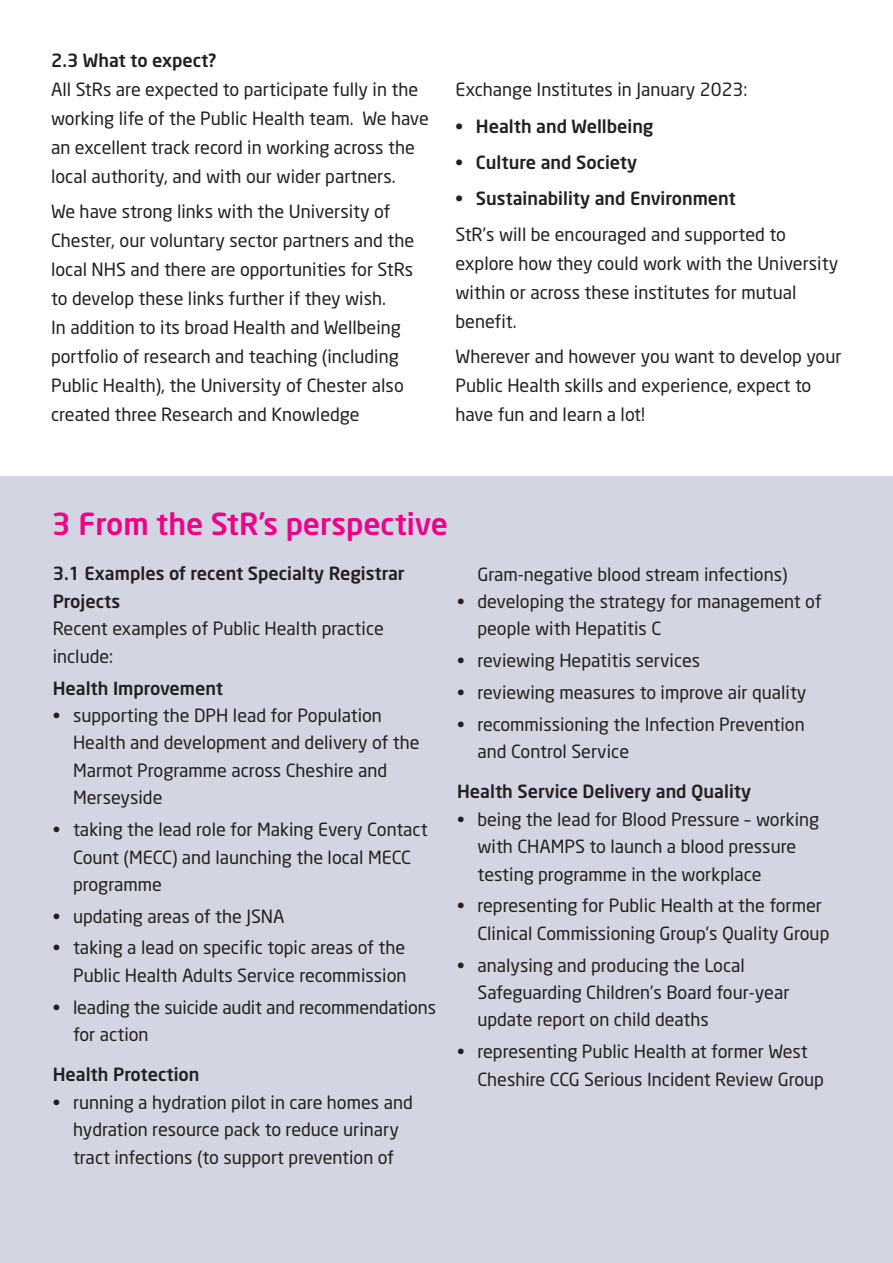
<style>
.page{position:relative;width:893px;height:1263px;background:#fff}
.page>*{position:absolute;margin:0;border:0;box-sizing:border-box;transform-origin:0 0}
.t1{font:500 30px "Neo Sans";color:#ed028c}
.t2{font:18px/27.5px "Neo Sans";color:#231f20}
.t3{font:500 18px/27.5px "Neo Sans";color:#231f20}
</style>
<div class="page">
<div style="left:0;top:476px;width:893px;height:787px;background:#d3d6e2"></div>
<p class="t3" style="left:51px;top:48px;width:167px">2.3 What to expect?</p>
<p class="t2" style="left:51px;top:77px;width:379px;line-height:29px">All StRs are expected to participate fully in the working life of the Public Health team. We have an excellent track record in working across the local authority, and with our wider partners.</p>
<p class="t2" style="left:51px;top:199px;width:365px;line-height:29px">We have strong links with the University of Chester, our voluntary sector partners and the local NHS and there are opportunities for StRs to develop these links further if they wish.<br>In addition to its broad Health and Wellbeing portfolio of research and teaching (including Public Health), the University of Chester also created three Research and Knowledge</p>
<p class="t2" style="left:455px;top:77px;width:293px">Exchange Institutes in January 2023:</p>
<p class="t3" style="left:455px;top:115px;width:199px">• Health and Wellbeing</p>
<p class="t3" style="left:455px;top:150px;width:183px">• Culture and Society</p>
<p class="t3" style="left:455px;top:186px;width:282px">• Sustainability and Environment</p>
<p class="t2" style="left:455px;top:221px;width:384px;line-height:29px">StR’s will be encouraged and supported to explore how they could work with the University within or across these institutes for mutual benefit.</p>
<p class="t2" style="left:455px;top:344px;width:388px;line-height:29px">Wherever and however you want to develop your<br>Public Health skills and experience, expect to have fun and learn a lot!</p>
<h1 class="t1" style="left:52px;top:512px;width:398px">3 From the StR’s perspective</h1>
<p class="t3" style="left:53px;top:562px;width:353px">3.1 Examples of recent Specialty Registrar<br>Projects</p>
<p class="t2" style="left:53px;top:617px;width:333px">Recent examples of Public Health practice include:</p>
<p class="t3" style="left:53px;top:676px;width:172px">Health Improvement</p>
<p class="t2" style="left:73px;top:703px;width:348px;text-indent:-20px">• supporting the DPH lead for Population Health and development and delivery of the Marmot Programme across Cheshire and Merseyside</p>
<p class="t2" style="left:73px;top:817px;width:356px;text-indent:-20px">• taking the lead role for Making Every Contact<br>Count (MECC) and launching the local MECC programme</p>
<p class="t2" style="left:53px;top:904px;width:233px">• updating areas of the JSNA</p>
<p class="t2" style="left:53px;top:936px;width:355px;text-align:right">• taking a lead on specific topic areas of the<br>Public Health Adults Service recommission</p>
<p class="t2" style="left:73px;top:995px;width:365px;text-indent:-20px">• leading the suicide audit and recommendations for action</p>
<p class="t3" style="left:53px;top:1062px;width:148px">Health Protection</p>
<p class="t2" style="left:53px;top:1090px;width:362px;text-align:center">• running a hydration pilot in care homes and hydration resource pack to reduce urinary tract infections (to support prevention of</p>
<p class="t2" style="left:477px;top:562px;width:312px">Gram-negative blood stream infections)</p>
<p class="t2" style="left:477px;top:589px;width:346px;text-indent:-20px">• developing the strategy for management of people with Hepatitis C</p>
<p class="t2" style="left:457px;top:648px;width:245px">• reviewing Hepatitis services</p>
<p class="t2" style="left:457px;top:680px;width:351px">• reviewing measures to improve air quality</p>
<p class="t2" style="left:477px;top:712px;width:329px;text-indent:-20px">• recommissioning the Infection Prevention and Control Service</p>
<p class="t3" style="left:457px;top:779px;width:296px">Health Service Delivery and Quality</p>
<p class="t2" style="left:477px;top:807px;width:343px;text-indent:-20px">• being the lead for Blood Pressure – working with CHAMPS to launch a blood pressure testing programme in the workplace</p>
<p class="t2" style="left:477px;top:894px;width:353px;text-indent:-20px">• representing for Public Health at the former<br>Clinical Commissioning Group’s Quality Group</p>
<p class="t2" style="left:477px;top:953px;width:314px;text-indent:-20px">• analysing and producing the Local<br>Safeguarding Children’s Board four-year update report on child deaths</p>
<p class="t2" style="left:477px;top:1039px;width:348px;text-indent:-20px">• representing Public Health at former West<br>Cheshire CCG Serious Incident Review Group</p>
</div>
